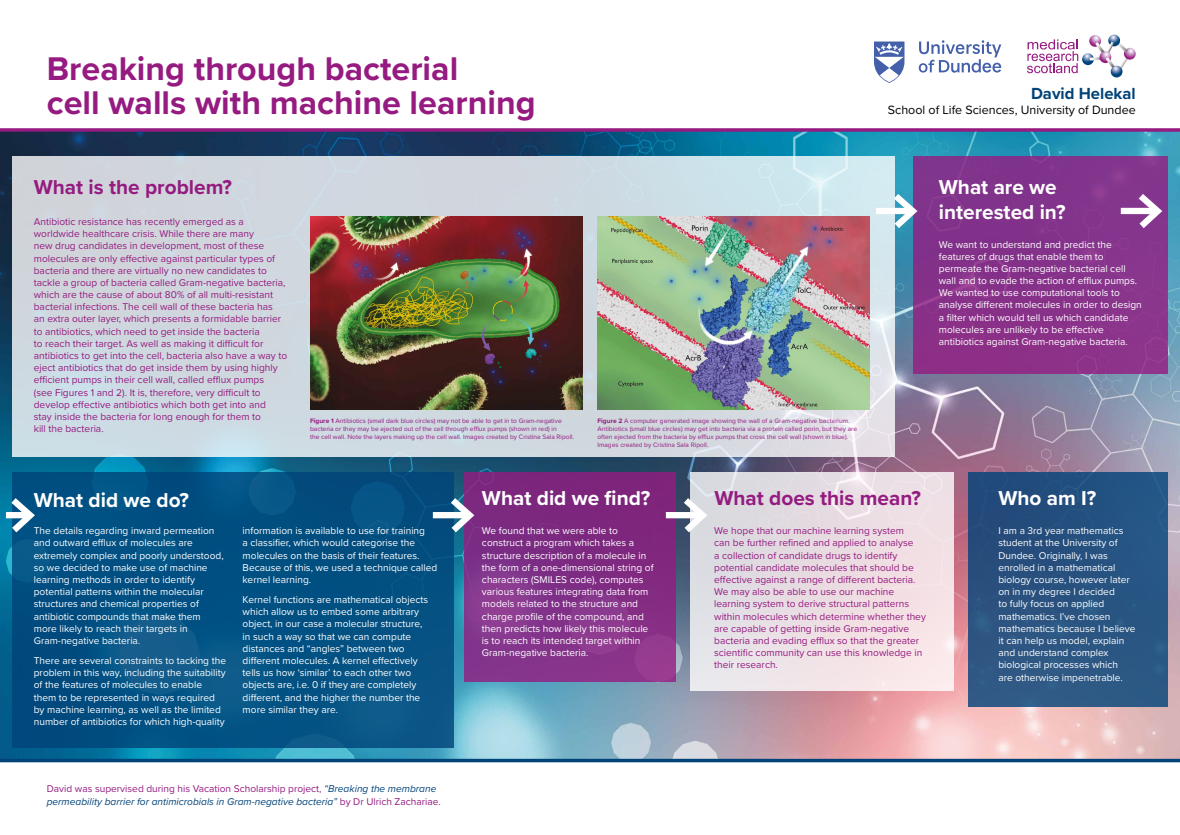
<style>
.page{position:relative;width:1180px;height:835px;background:#fff}
.page>*{position:absolute;margin:0;border:0;box-sizing:border-box;transform-origin:0 0}
.t1{font:700 33.98px/33.9px "Proxima Nova";color:#951b81}
.t2{font:700 20.79px/25px "Proxima Nova";color:#fff}
.t3{font:700 20.79px "Proxima Nova";color:#951b81}
.t4{font:700 16.66px "Proxima Nova";color:#004379}
.t5{font:12.5px "Proxima Nova";color:#000}
.t6{font:10.15px/12.2px "Proxima Nova";color:#fff}
.t7{font:10.15px/12.2px "Proxima Nova";color:#951b81}
.t8{font:italic 10.15px/12.2px "Proxima Nova";color:#004379}
.t9{font:6.65px/8px "Proxima Nova";color:#951b81}
.s1{font-weight:700}
.s2{font-style:normal;color:#951b81}
</style>
<div class="page">
<img style="left:0;top:132px;width:1180px;height:626px">
<svg style="left:0;top:128px;width:1180px;height:4px;background:#912c88"></svg>
<svg style="left:0;top:758px;width:1180px;height:4px;background:#1c5887"></svg>
<svg style="left:1027px;top:35px;width:108px;height:42px"></svg>
<div style="left:913px;top:157px;width:254px;height:217px;background:#86338b"></div>
<div style="left:464px;top:472px;width:212px;height:209px;background:linear-gradient(to bottom,#79237a,#8c3a90)"></div>
<svg style="left:13px;top:472px;width:441px;height:275px;background:#035083"></svg>
<div style="left:968px;top:472px;width:199px;height:234px;background:#285482"></div>
<div style="left:690px;top:472px;width:264px;height:218px;background:linear-gradient(to right,#dddde3,#f7e2e6)"></div>
<svg style="left:13px;top:157px;width:881px;height:300px;background:#cfd8df"></svg>
<svg style="left:887px;top:187px;width:31px;height:48px"></svg>
<div style="left:876px;top:208px;width:36px;height:6px;background:#fff"></div>
<svg style="left:444px;top:491px;width:35px;height:48px;background:#605f95"></svg>
<div style="left:433px;top:512px;width:36px;height:6px;background:#fff"></div>
<svg style="left:677px;top:491px;width:35px;height:48px;background:#abb3be"></svg>
<div style="left:666px;top:512px;width:36px;height:6px;background:#fff"></div>
<svg style="left:1132px;top:194px;width:31px;height:34px"></svg>
<div style="left:1120px;top:208px;width:37px;height:6px;background:#fff"></div>
<svg style="left:5px;top:491px;width:35px;height:48px;background:#29759e"></svg>
<div style="left:6px;top:512px;width:24px;height:6px;background:#fff"></div>
<img style="left:310px;top:217px;width:272px;height:192px">
<img style="left:597px;top:217px;width:273px;height:192px">
<svg style="left:874px;top:41px;width:30px;height:42px"></svg>
<svg style="left:918px;top:40px;width:83px;height:33px"></svg>
<h1 class="t1" style="left:47px;top:51px;width:490px">Breaking through bacterial<br>cell walls with machine learning</h1>
<h2 class="t3" style="left:34px;top:172px;width:200px">What is the problem?</h2>
<p class="t7" style="left:34px;top:215px;width:255px">Antibiotic resistance has recently emerged as a worldwide healthcare crisis. While there are many<br>new drug candidates in development, most of these molecules are only effective against particular types of bacteria and there are virtually no new candidates to tackle a group of bacteria called Gram-negative bacteria, which are the cause of about 80% of all multi-resistant bacterial infections. The cell wall of these bacteria has<br>an extra outer layer, which presents a formidable barrier to antibiotics, which need to get inside the bacteria<br>to reach their target. As well as making it difficult for antibiotics to get into the cell, bacteria also have a way to eject antibiotics that do get inside them by using highly efficient pumps in their cell wall, called efflux pumps<br>(see Figures 1 and 2). It is, therefore, very difficult to develop effective antibiotics which both get into and<br>stay inside the bacteria for long enough for them to<br>kill the bacteria.</p>
<p class="t9" style="left:310px;top:416px;width:266px"><span class="s1">Figure 1</span> Antibiotics (small dark blue circles) may not be able to get in to Gram-negative bacteria or they may be ejected out of the cell through efflux pumps (shown in red) in<br>the cell wall. Note the layers making up the cell wall. Images created by Cristina Sala Ripoll.</p>
<p class="t9" style="left:597px;top:416px;width:261px"><span class="s1">Figure 2</span> A computer generated image showing the wall of a Gram-negative bacterium.<br>Antibiotics (small blue circles) may get into bacteria via a protein called porin, but they are often ejected from the bacteria by efflux pumps that cross the cell wall (shown in blue).<br>Images created by Cristina Sala Ripoll.</p>
<h3 class="t4" style="left:1031px;top:81px;width:106px">David Helekal</h3>
<p class="t5" style="left:888px;top:101px;width:249px">School of Life Sciences, University of Dundee</p>
<h2 class="t2" style="left:939px;top:174px;width:128px">What are we interested in?</h2>
<p class="t6" style="left:939px;top:237px;width:204px">We want to understand and predict the features of drugs that enable them to permeate the Gram-negative bacterial cell wall and to evade the action of efflux pumps.<br>We wanted to use computational tools to analyse different molecules in order to design a filter which would tell us which candidate molecules are unlikely to be effective antibiotics against Gram-negative bacteria.</p>
<h2 class="t2" style="left:482px;top:485px;width:170px">What did we find?</h2>
<h2 class="t3" style="left:714px;top:483px;width:208px">What does this mean?</h2>
<h2 class="t2" style="left:34px;top:486px;width:157px">What did we do?</h2>
<h2 class="t2" style="left:998px;top:485px;width:99px">Who am I?</h2>
<p class="t6" style="left:34px;top:524px;width:191px">The details regarding inward permeation and outward efflux of molecules are extremely complex and poorly understood, so we decided to make use of machine learning methods in order to identify potential patterns within the molecular structures and chemical properties of antibiotic compounds that make them more likely to reach their targets in Gram-negative bacteria.</p>
<p class="t6" style="left:34px;top:654px;width:194px">There are several constraints to tacking the problem in this way, including the suitability of the features of molecules to enable them to be represented in ways required by machine learning, as well as the limited number of antibiotics for which high-quality</p>
<p class="t6" style="left:243px;top:524px;width:196px">information is available to use for training<br>a classifier, which would categorise the molecules on the basis of their features.<br>Because of this, we used a technique called kernel learning.</p>
<p class="t6" style="left:243px;top:593px;width:187px">Kernel functions are mathematical objects which allow us to embed some arbitrary object, in our case a molecular structure, in such a way so that we can compute distances and “angles” between two different molecules. A kernel effectively tells us how ‘similar’ to each other two objects are, i.e. 0 if they are completely different, and the higher the number the more similar they are.</p>
<p class="t8" style="left:47px;top:782px;width:395px"><span class="s2">David was supervised during his Vacation Scholarship project,</span> “Breaking the membrane permeability barrier for antimicrobials in Gram-negative bacteria” <span class="s2">by Dr Ulrich Zachariae.</span></p>
<p class="t6" style="left:482px;top:524px;width:173px">We found that we were able to construct a program which takes a structure description of a molecule in the form of a one-dimensional string of characters (SMILES code), computes various features integrating data from models related to the structure and charge profile of the compound, and then predicts how likely this molecule is to reach its intended target within Gram-negative bacteria.</p>
<p class="t7" style="left:714px;top:524px;width:213px">We hope that our machine learning system<br>can be further refined and applied to analyse<br>a collection of candidate drugs to identify potential candidate molecules that should be effective against a range of different bacteria.<br>We may also be able to use our machine learning system to derive structural patterns within molecules which determine whether they are capable of getting inside Gram-negative bacteria and evading efflux so that the greater scientific community can use this knowledge in their research.</p>
<p class="t6" style="left:998px;top:524px;width:139px">I am a 3rd year mathematics student at the University of<br>Dundee. Originally, I was enrolled in a mathematical biology course, however later on in my degree I decided<br>to fully focus on applied mathematics. I’ve chosen mathematics because I believe it can help us model, explain and understand complex biological processes which<br>are otherwise impenetrable.</p>
</div>
